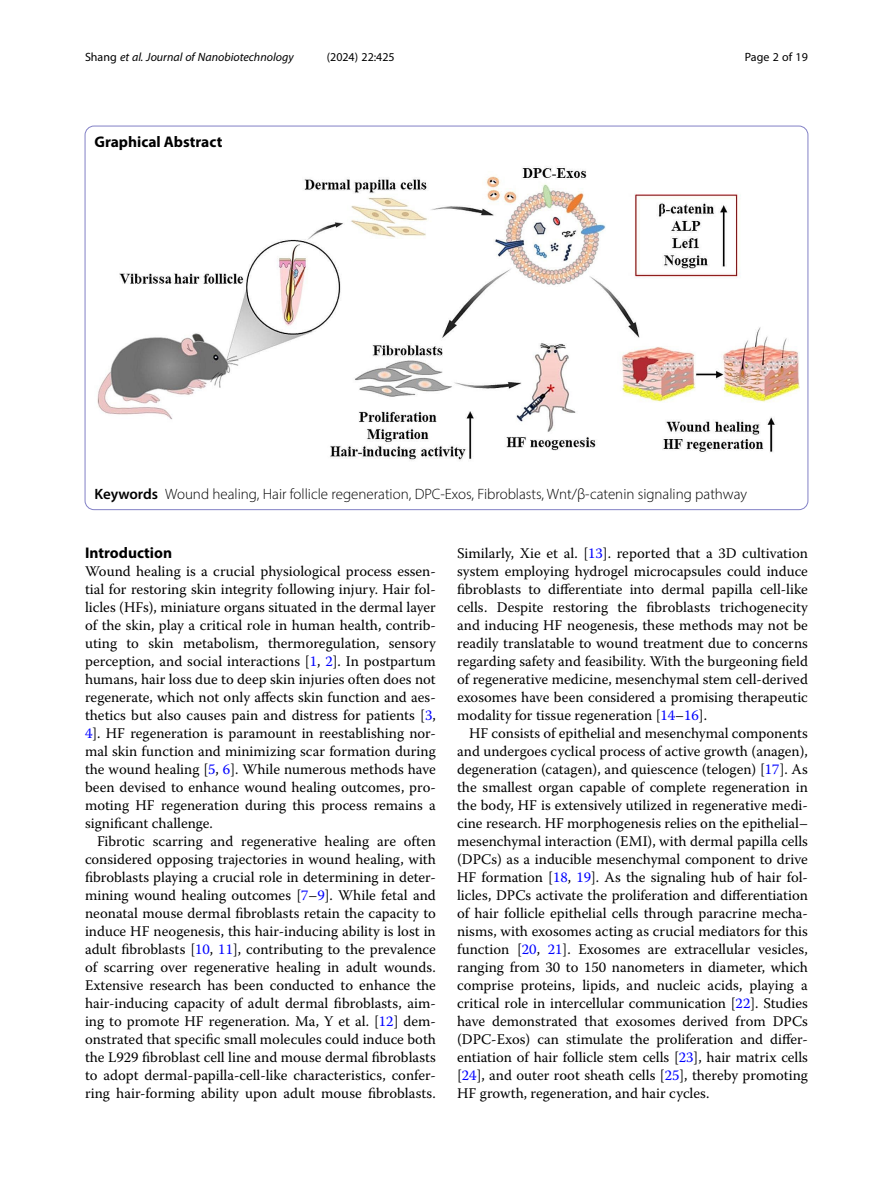
<style>
.page{position:relative;width:893px;height:1191px;background:#fff}
.page>*{position:absolute;margin:0;border:0;box-sizing:border-box;transform-origin:0 0}
.Abstract_UNstructure{font:700 15.45px "Myriad Pro";color:#000}
.Head_1{font:700 15.45px "Myriad Pro";color:#000}
.Keyword_Text{font:300 15px "Myriad Pro";color:#000}
.Body_Text_Indent{font:14.7px/18px "Warnock Pro";color:#000;text-align:justify}
.Body_Text{font:14.7px/18px "Warnock Pro";color:#000;text-align:justify}
.t1{font:italic 12px "Myriad Pro";color:#000}
.t2{font:12px "Myriad Pro";color:#000}
.s1{font-style:normal}
.s2{font-weight:600}
.s3{color:#00f}
</style>
<div class="page">
<img style="left:97px;top:166px;width:702px;height:295px">
<p class="t1" style="left:85px;top:50px;width:210px"><span class="s1">Shang</span> et al. Journal of Nanobiotechnology</p>
<p class="t2" style="left:327px;top:50px;width:70px">(2024) 22:425</p>
<p class="t2" style="left:745px;top:50px;width:65px">Page 2 of 19</p>
<p class="Abstract_UNstructure" style="left:94px;top:132px;width:129px">Graphical Abstract</p>
<p class="Keyword_Text" style="left:94px;top:485px;width:654px"><span class="s2">Keywords</span> Wound healing, Hair follicle regeneration, DPC-Exos, Fibroblasts, Wnt/β-catenin signaling pathway</p>
<p class="Head_1" style="left:85px;top:543px;width:89px">Introduction</p>
<p class="Body_Text" style="left:85px;top:562px;width:352px">Wound healing is a crucial physiological process essen&shy;tial for restoring skin integrity following injury. Hair fol&shy;licles (HFs), miniature organs situated in the dermal layer of the skin, play a critical role in human health, contrib&shy;uting to skin metabolism, thermoregulation, sensory perception, and social interactions [<span class="s3">1</span>, <span class="s3">2</span>]. In postpartum humans, hair loss due to deep skin injuries often does not regenerate, which not only affects skin function and aes&shy;thetics but also causes pain and distress for patients [<span class="s3">3</span>, <span class="s3">4</span>]. HF regeneration is paramount in reestablishing nor&shy;mal skin function and minimizing scar formation during the wound healing [<span class="s3">5</span>, <span class="s3">6</span>]. While numerous methods have been devised to enhance wound healing outcomes, pro&shy;moting HF regeneration during this process remains a significant challenge.</p>
<p class="Body_Text_Indent" style="left:85px;top:832px;width:352px;text-indent:12px">Fibrotic scarring and regenerative healing are often considered opposing trajectories in wound healing, with fibroblasts playing a crucial role in determining in deter&shy;mining wound healing outcomes [<span class="s3">7</span>–<span class="s3">9</span>]. While fetal and neonatal mouse dermal fibroblasts retain the capacity to induce HF neogenesis, this hair-inducing ability is lost in adult fibroblasts [<span class="s3">10</span>, <span class="s3">11</span>], contributing to the prevalence of scarring over regenerative healing in adult wounds.<br>Extensive research has been conducted to enhance the hair-inducing capacity of adult dermal fibroblasts, aim&shy;ing to promote HF regeneration. Ma, Y et al. [<span class="s3">12</span>] dem&shy;onstrated that specific small molecules could induce both the L929 fibroblast cell line and mouse dermal fibroblasts to adopt dermal-papilla-cell-like characteristics, confer&shy;ring hair-forming ability upon adult mouse fibroblasts.</p>
<p class="Body_Text_Indent" style="left:457px;top:544px;width:352px">Similarly, Xie et al. [<span class="s3">13</span>]. reported that a 3D cultivation system employing hydrogel microcapsules could induce fibroblasts to differentiate into dermal papilla cell-like cells. Despite restoring the fibroblasts trichogenecity and inducing HF neogenesis, these methods may not be readily translatable to wound treatment due to concerns regarding safety and feasibility. With the burgeoning field of regenerative medicine, mesenchymal stem cell-derived exosomes have been considered a promising therapeutic modality for tissue regeneration [<span class="s3">14</span>–<span class="s3">16</span>].</p>
<p class="Body_Text_Indent" style="left:457px;top:724px;width:352px;text-indent:12px">HF consists of epithelial and mesenchymal components and undergoes cyclical process of active growth (anagen), degeneration (catagen), and quiescence (telogen) [<span class="s3">17</span>]. As the smallest organ capable of complete regeneration in the body, HF is extensively utilized in regenerative medi&shy;cine research. HF morphogenesis relies on the epithelial– mesenchymal interaction (EMI), with dermal papilla cells (DPCs) as a inducible mesenchymal component to drive HF formation [<span class="s3">18</span>, <span class="s3">19</span>]. As the signaling hub of hair fol&shy;licles, DPCs activate the proliferation and differentiation of hair follicle epithelial cells through paracrine mecha&shy;nisms, with exosomes acting as crucial mediators for this function [<span class="s3">20</span>, <span class="s3">21</span>]. Exosomes are extracellular vesicles, ranging from 30 to 150 nanometers in diameter, which comprise proteins, lipids, and nucleic acids, playing a critical role in intercellular communication [<span class="s3">22</span>]. Studies have demonstrated that exosomes derived from DPCs (DPC-Exos) can stimulate the proliferation and differ&shy;entiation of hair follicle stem cells [<span class="s3">23</span>], hair matrix cells [<span class="s3">24</span>], and outer root sheath cells [<span class="s3">25</span>], thereby promoting HF growth, regeneration, and hair cycles.</p>
</div>
